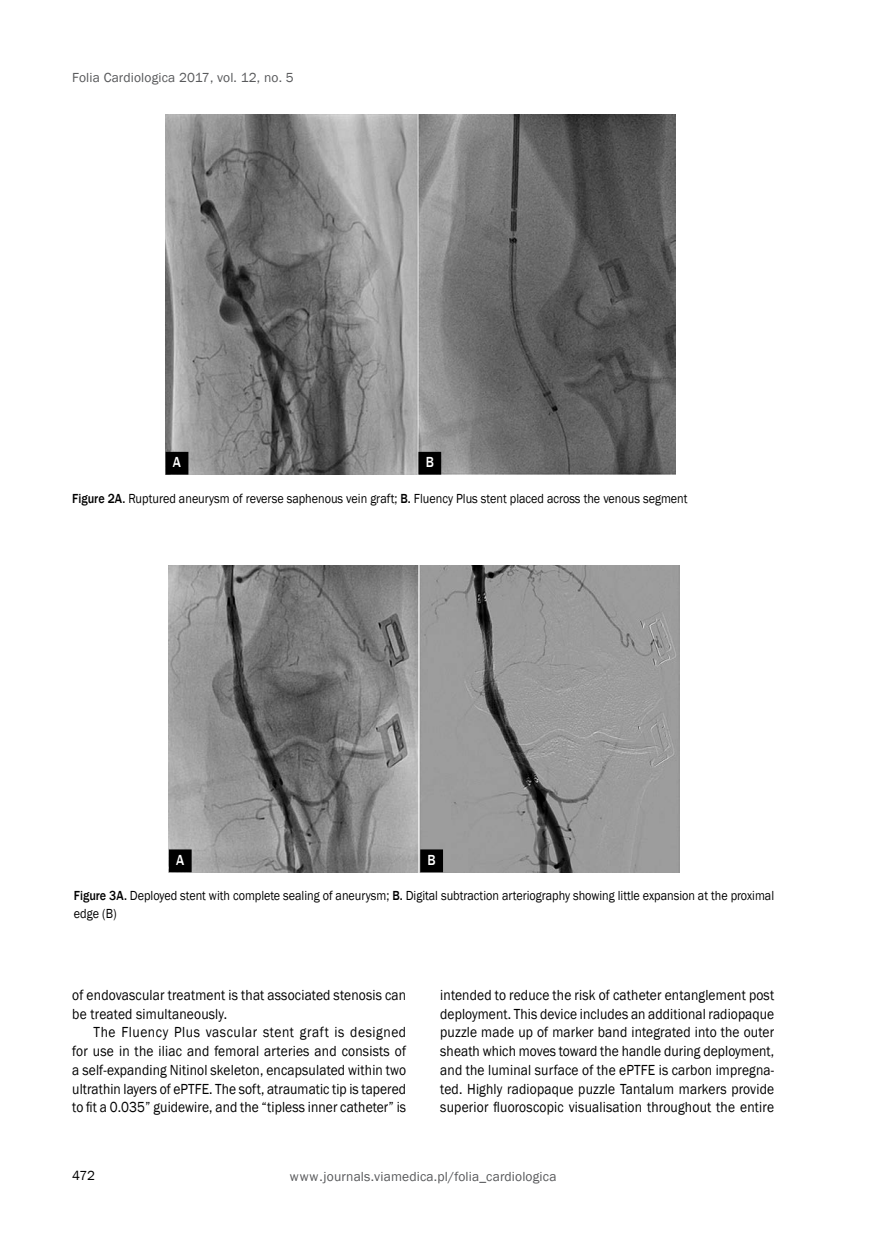
<style>
.page{position:relative;width:872px;height:1234px;background:#fff}
.page>*{position:absolute;margin:0;border:0;box-sizing:border-box;transform-origin:0 0}
.t1{font:15px/18.8px "Franklin Gothic";letter-spacing:.01em;color:#000;text-align:justify;scale:.9 1}
.t2{font:500 15px "Franklin Gothic";color:#fff;scale:.9 1}
.t3{font:13.5px/17.2px "Franklin Gothic";color:#000;scale:.9 1}
.t4{font:13.5px "Franklin Gothic";letter-spacing:.01em;color:#58595b}
.t5{font:13.5px "Franklin Gothic";color:#000}
.s1{font-weight:500}
</style>
<div class="page">
<img style="left:166px;top:115px;width:510px;height:359px">
<div style="left:166px;top:452px;width:22px;height:22px;background:#000"></div>
<div style="left:419px;top:452px;width:21px;height:22px;background:#000"></div>
<div style="left:418px;top:452px;width:23px;height:22px;border:2px solid #000"></div>
<img style="left:169px;top:565px;width:510px;height:307px">
<div style="left:170px;top:850px;width:21px;height:21px;background:#000"></div>
<div style="left:169px;top:849px;width:23px;height:23px;border:2px solid #000"></div>
<div style="left:421px;top:850px;width:21px;height:21px;background:#000"></div>
<div style="left:420px;top:849px;width:23px;height:23px;border:2px solid #000"></div>
<p class="t4" style="left:72px;top:69px;width:223px">Folia Cardiologica 2017, vol. 12, no. 5</p>
<p class="t2" style="left:173px;top:452px;width:11px">A</p>
<p class="t2" style="left:426px;top:452px;width:11px">B</p>
<p class="t3" style="left:72px;top:490px;width:685px"><span class="s1">Figure 2A.</span> Ruptured aneurysm of reverse saphenous vein graft; <span class="s1">B.</span> Fluency Plus stent placed across the venous segment</p>
<p class="t2" style="left:176px;top:850px;width:11px">A</p>
<p class="t2" style="left:427px;top:850px;width:11px">B</p>
<p class="t3" style="left:74px;top:887px;width:779px"><span class="s1">Figure 3A.</span> Deployed stent with complete sealing of aneurysm; <span class="s1">B.</span> Digital subtraction arteriography showing little expansion at the proximal edge (B)</p>
<p class="t1" style="left:72px;top:985px;width:372px">of endovascular treatment is that associated stenosis can be treated simultaneously.</p>
<p class="t1" style="left:72px;top:1023px;width:372px;text-indent:21px">The Fluency Plus vascular stent graft is designed for use in the iliac and femoral arteries and consists of a self-expanding Nitinol skeleton, encapsulated within two ultrathin layers of ePTFE. The soft, atraumatic tip is tapered to fit a 0.035” guidewire, and the “tipless inner catheter” is</p>
<p class="t1" style="left:440px;top:985px;width:372px">intended to reduce the risk of catheter entanglement post deployment. This device includes an additional radiopaque puzzle made up of marker band integrated into the outer sheath which moves toward the handle during deployment, and the luminal surface of the ePTFE is carbon impregna&shy;ted. Highly radiopaque puzzle Tantalum markers provide superior fluoroscopic visualisation throughout the entire</p>
<p class="t5" style="left:72px;top:1166px;width:24px">472</p>
<p class="t4" style="left:290px;top:1168px;width:268px">www.journals.viamedica.pl/folia_cardiologica</p>
</div>
